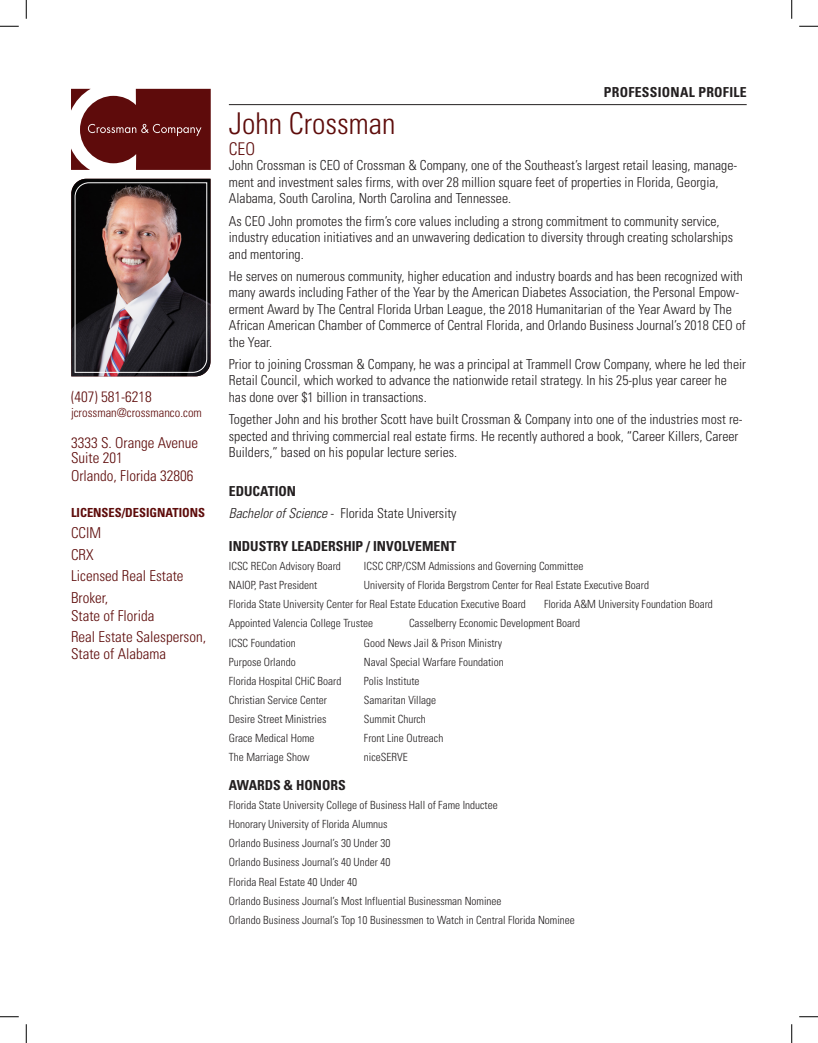
<style>
.page{position:relative;width:818px;height:1043px;background:#fff}
.page>*{position:absolute;margin:0;border:0;box-sizing:border-box;transform-origin:0 0}
.t1{font:300 condensed 30px "Univers";color:#5e0c0b}
.t2{font:300 condensed 17.5px "Univers";color:#5e0c0b}
.t3{font:300 condensed 15px/21.5px "Univers";color:#5e0c0b}
.t4{font:300 condensed 13.75px/16.5px "Univers";color:#231f20}
.t5{font:700 condensed 13.75px "Univers";color:#231f20}
.t6{font:700 condensed 13.75px "Univers";letter-spacing:.02em;color:#231f20}
.t7{font:300 condensed 12.5px "Univers";color:#5e0c0b}
.t8{font:700 condensed 12.5px "Univers";color:#5e0c0b}
.t9{font:300 condensed 11.25px "Univers";color:#231f20}
.s1{font-style:italic}
</style>
<div class="page">
<svg style="left:71px;top:89px;width:140px;height:81px"></svg>
<img style="left:71px;top:179px;width:139px;height:197px">
<hr style="left:229px;top:104px;width:517px;height:1px;background:#231f20">
<svg style="left:0;top:25px;width:19px;height:2px"></svg>
<svg style="left:799px;top:25px;width:19px;height:2px"></svg>
<svg style="left:0;top:1016px;width:19px;height:1px"></svg>
<svg style="left:799px;top:1016px;width:19px;height:1px"></svg>
<svg style="left:25px;top:0;width:2px;height:19px"></svg>
<svg style="left:25px;top:1024px;width:2px;height:18px"></svg>
<svg style="left:791px;top:0;width:1px;height:19px"></svg>
<svg style="left:791px;top:1024px;width:1px;height:18px"></svg>
<p class="t3" style="left:71px;top:386px;width:82px">(407) 581-6218</p>
<p class="t7" style="left:71px;top:405px;width:132px">jcrossman@crossmanco.com</p>
<p class="t3" style="left:71px;top:435px;width:129px;line-height:15px">3333 S. Orange Avenue<br>Suite 201</p>
<p class="t3" style="left:71px;top:464px;width:124px">Orlando, Florida 32806</p>
<p class="t8" style="left:71px;top:504px;width:136px">LICENSES/DESIGNATIONS</p>
<p class="t3" style="left:71px;top:522px;width:31px">CCIM<br>CRX</p>
<p class="t3" style="left:71px;top:565px;width:114px">Licensed Real Estate<br>Broker,</p>
<p class="t3" style="left:71px;top:604px;width:85px">State of Florida</p>
<p class="t3" style="left:71px;top:628px;width:136px;line-height:16.5px">Real Estate Salesperson,<br>State of Alabama</p>
<p class="t1" style="left:229px;top:105px;width:168px">John Crossman</p>
<p class="t2" style="left:229px;top:138px;width:28px">CEO</p>
<p class="t6" style="left:604px;top:84px;width:144px">PROFESSIONAL PROFILE</p>
<p class="t4" style="left:229px;top:157px;width:510px">John Crossman is CEO of Crossman &amp; Company, one of the Southeast’s largest retail leasing, manage&shy;ment and investment sales firms, with over 28 million square feet of properties in Florida, Georgia,<br>Alabama, South Carolina, North Carolina and Tennessee.</p>
<p class="t4" style="left:229px;top:212px;width:505px">As CEO John promotes the firm’s core values including a strong commitment to community service, industry education initiatives and an unwavering dedication to diversity through creating scholarships and mentoring.</p>
<p class="t4" style="left:229px;top:268px;width:518px">He serves on numerous community, higher education and industry boards and has been recognized with many awards including Father of the Year by the American Diabetes Association, the Personal Empow&shy;erment Award by The Central Florida Urban League, the 2018 Humanitarian of the Year Award by The African American Chamber of Commerce of Central Florida, and Orlando Business Journal’s 2018 CEO of the Year.</p>
<p class="t4" style="left:229px;top:356px;width:518px">Prior to joining Crossman &amp; Company, he was a principal at Trammell Crow Company, where he led their<br>Retail Council, which worked to advance the nationwide retail strategy. In his 25-plus year career he has done over $1 billion in transactions.</p>
<p class="t4" style="left:229px;top:411px;width:515px">Together John and his brother Scott have built Crossman &amp; Company into one of the industries most re&shy;spected and thriving commercial real estate firms. He recently authored a book, “Career Killers, Career<br>Builders,” based on his popular lecture series.</p>
<p class="t5" style="left:229px;top:482px;width:69px">EDUCATION</p>
<p class="t4" style="left:229px;top:505px;width:229px"><span class="s1">Bachelor of Science</span> - Florida State University</p>
<p class="t5" style="left:229px;top:537px;width:229px">INDUSTRY LEADERSHIP / INVOLVEMENT</p>
<p class="t9" style="left:229px;top:559px;width:113px">ICSC RECon Advisory Board</p>
<p class="t9" style="left:364px;top:559px;width:221px">ICSC CRP/CSM Admissions and Governing Committee</p>
<p class="t9" style="left:229px;top:578px;width:90px">NAIOP, Past President</p>
<p class="t9" style="left:364px;top:578px;width:286px">University of Florida Bergstrom Center for Real Estate Executive Board</p>
<p class="t9" style="left:229px;top:597px;width:298px">Florida State University Center for Real Estate Education Executive Board</p>
<p class="t9" style="left:544px;top:597px;width:170px">Florida A&amp;M University Foundation Board</p>
<p class="t9" style="left:229px;top:616px;width:146px">Appointed Valencia College Trustee</p>
<p class="t9" style="left:409px;top:616px;width:173px">Casselberry Economic Development Board</p>
<p class="t9" style="left:229px;top:635px;width:68px">ICSC Foundation</p>
<p class="t9" style="left:364px;top:635px;width:140px">Good News Jail &amp; Prison Ministry</p>
<p class="t9" style="left:229px;top:655px;width:68px">Purpose Orlando</p>
<p class="t9" style="left:364px;top:655px;width:141px">Naval Special Warfare Foundation</p>
<p class="t9" style="left:229px;top:674px;width:114px">Florida Hospital CHiC Board</p>
<p class="t9" style="left:364px;top:674px;width:57px">Polis Institute</p>
<p class="t9" style="left:229px;top:693px;width:100px">Christian Service Center</p>
<p class="t9" style="left:364px;top:693px;width:74px">Samaritan Village</p>
<p class="t9" style="left:229px;top:712px;width:99px">Desire Street Ministries</p>
<p class="t9" style="left:364px;top:712px;width:63px">Summit Church</p>
<p class="t9" style="left:229px;top:731px;width:87px">Grace Medical Home</p>
<p class="t9" style="left:364px;top:731px;width:81px">Front Line Outreach</p>
<p class="t9" style="left:229px;top:750px;width:82px">The Marriage Show</p>
<p class="t9" style="left:364px;top:750px;width:45px">niceSERVE</p>
<p class="t5" style="left:229px;top:776px;width:118px">AWARDS &amp; HONORS</p>
<p class="t9" style="left:229px;top:798px;width:270px">Florida State University College of Business Hall of Fame Inductee</p>
<p class="t9" style="left:229px;top:817px;width:160px">Honorary University of Florida Alumnus</p>
<p class="t9" style="left:229px;top:836px;width:163px">Orlando Business Journal’s 30 Under 30</p>
<p class="t9" style="left:229px;top:855px;width:163px">Orlando Business Journal’s 40 Under 40</p>
<p class="t9" style="left:229px;top:874px;width:130px">Florida Real Estate 40 Under 40</p>
<p class="t9" style="left:229px;top:894px;width:274px">Orlando Business Journal’s Most Influential Businessman Nominee</p>
<p class="t9" style="left:229px;top:913px;width:347px">Orlando Business Journal’s Top 10 Businessmen to Watch in Central Florida Nominee</p>
</div>
